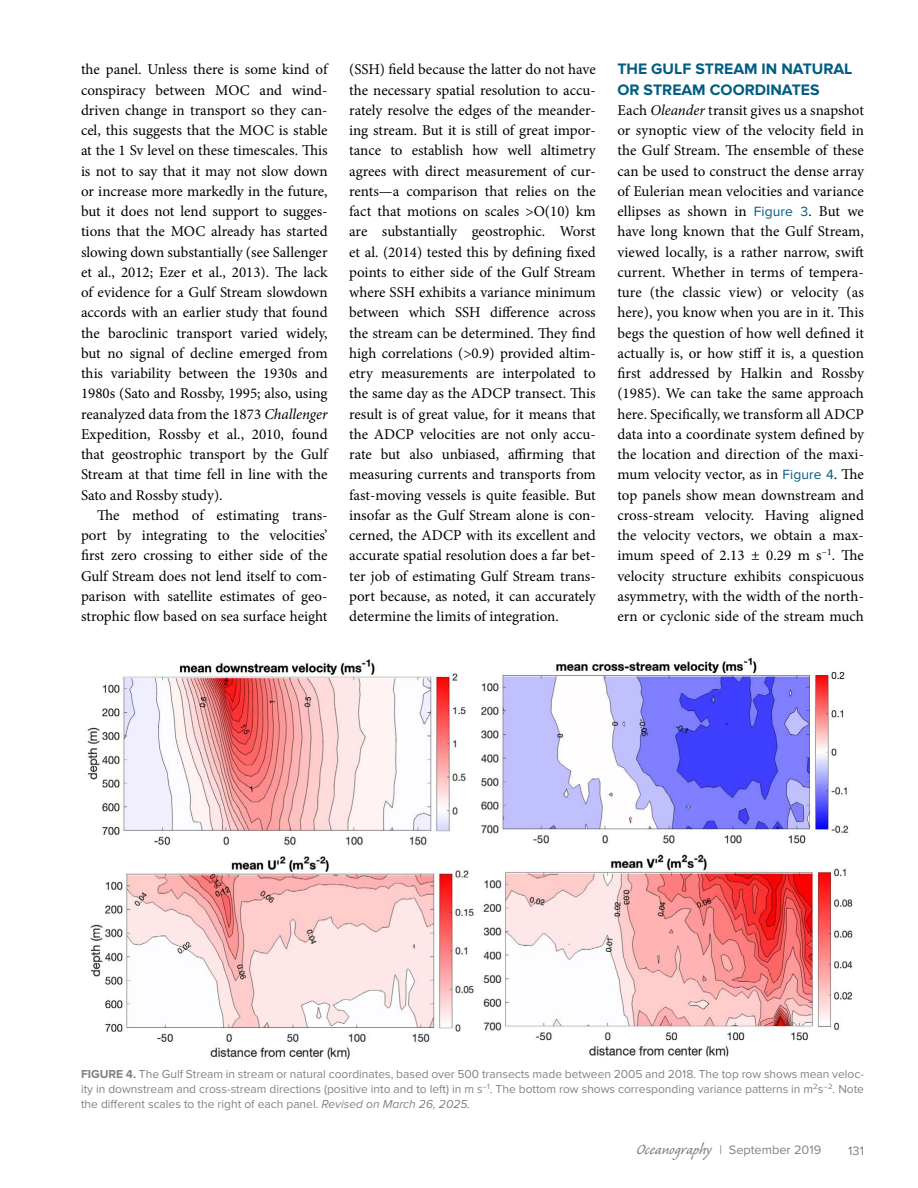
<style>
.page{position:relative;width:918px;height:1188px;background:#fff}
.page>*{position:absolute;margin:0;border:0;box-sizing:border-box;transform-origin:0 0}
.t1{font:700 15.75px/20.2px "Proxima Nova";color:#005c83}
.t2{font:15px/20.2px "Minion Pro";color:#000;text-align:justify}
.t3{font:12.75px "Proxima Nova";color:#808285}
.t4{font:12px/15px "Proxima Nova";color:#808285;text-align:justify}
.s1{font-style:italic}
.s2{font-family:"Proxima Nova";font-size:13.8px;color:#005c83}
.s3{font-weight:700}
.s4{font-family:"Caliban Std";font-size:18.75px}
</style>
<div class="page">
<img style="left:87px;top:657px;width:766px;height:403px">
<p class="t2" style="left:81px;top:59px;width:248px">the panel. Unless there is some kind of conspiracy between MOC and wind&shy;driven change in transport so they can&shy;cel, this suggests that the MOC is stable at the 1 Sv level on these timescales. This is not to say that it may not slow down or increase more markedly in the future, but it does not lend support to sugges&shy;tions that the MOC already has started slowing down substantially (see Sallenger et al., 2012; Ezer et al., 2013). The lack of evidence for a Gulf Stream slowdown accords with an earlier study that found the baroclinic transport varied widely, but no signal of decline emerged from this variability between the 1930s and 1980s (Sato and Rossby, 1995; also, using reanalyzed data from the 1873 <span class="s1">Challenger </span>Expedition, Rossby et al., 2010, found that geostrophic transport by the Gulf Stream at that time fell in line with the Sato and Rossby study).</p>
<p class="t2" style="left:81px;top:505px;width:248px;text-indent:16px">The method of estimating trans&shy;port by integrating to the velocities’ first zero crossing to either side of the Gulf Stream does not lend itself to com&shy;parison with satellite estimates of geo&shy;strophic flow based on sea surface height</p>
<p class="t2" style="left:349px;top:59px;width:248px">(SSH) field because the latter do not have the necessary spatial resolution to accu&shy;rately resolve the edges of the meander&shy;ing stream. But it is still of great impor&shy;tance to establish how well altimetry agrees with direct measurement of cur&shy;rents—a comparison that relies on the fact that motions on scales &gt;O(10) km are substantially geostrophic. Worst et al. (2014) tested this by defining fixed points to either side of the Gulf Stream where SSH exhibits a variance minimum between which SSH difference across the stream can be determined. They find high correlations (&gt;0.9) provided altim&shy;etry measurements are interpolated to the same day as the ADCP transect. This result is of great value, for it means that the ADCP velocities are not only accu&shy;rate but also unbiased, affirming that measuring currents and transports from fast-moving vessels is quite feasible. But insofar as the Gulf Stream alone is con&shy;cerned, the ADCP with its excellent and accurate spatial resolution does a far bet&shy;ter job of estimating Gulf Stream trans&shy;port because, as noted, it can accurately determine the limits of integration.</p>
<p class="t1" style="left:617px;top:59px;width:237px">THE GULF STREAM IN NATURAL<br>OR STREAM COORDINATES</p>
<p class="t2" style="left:617px;top:100px;width:248px">Each <span class="s1">Oleander</span> transit gives us a snapshot or synoptic view of the velocity field in the Gulf Stream. The ensemble of these can be used to construct the dense array of Eulerian mean velocities and variance ellipses as shown in <span class="s2">Figure 3</span>. But we have long known that the Gulf Stream, viewed locally, is a rather narrow, swift current. Whether in terms of tempera&shy;ture (the classic view) or velocity (as here), you know when you are in it. This begs the question of how well defined it actually is, or how stiff it is, a question first addressed by Halkin and Rossby (1985). We can take the same approach here. Specifically, we transform all ADCP data into a coordinate system defined by the location and direction of the maxi&shy;mum velocity vector, as in <span class="s2">Figure 4</span>. The top panels show mean downstream and cross-stream velocity. Having aligned the velocity vectors, we obtain a max&shy;imum speed of 2.13 ± 0.29 m s<sup>–1</sup>. The velocity structure exhibits conspicuous asymmetry, with the width of the north&shy;ern or cyclonic side of the stream much</p>
<p class="t4" style="left:81px;top:1067px;width:785px"><span class="s3">FIGURE 4.</span> The Gulf Stream in stream or natural coordinates, based over 500 transects made between 2005 and 2018. The top row shows mean veloc&shy;ity in downstream and cross-stream directions (positive into and to left) in m s<sup>–1</sup>. The bottom row shows corresponding variance patterns in m<sup>2</sup>s<sup>–2</sup>. Note the different scales to the right of each panel. <span class="s1">Revised on March 26, 2025.</span></p>
<p class="t3" style="left:636px;top:1142px;width:186px"><span class="s4">Oceanography</span> | September 2019</p>
<p class="t3" style="left:848px;top:1143px;width:17px">131</p>
</div>
